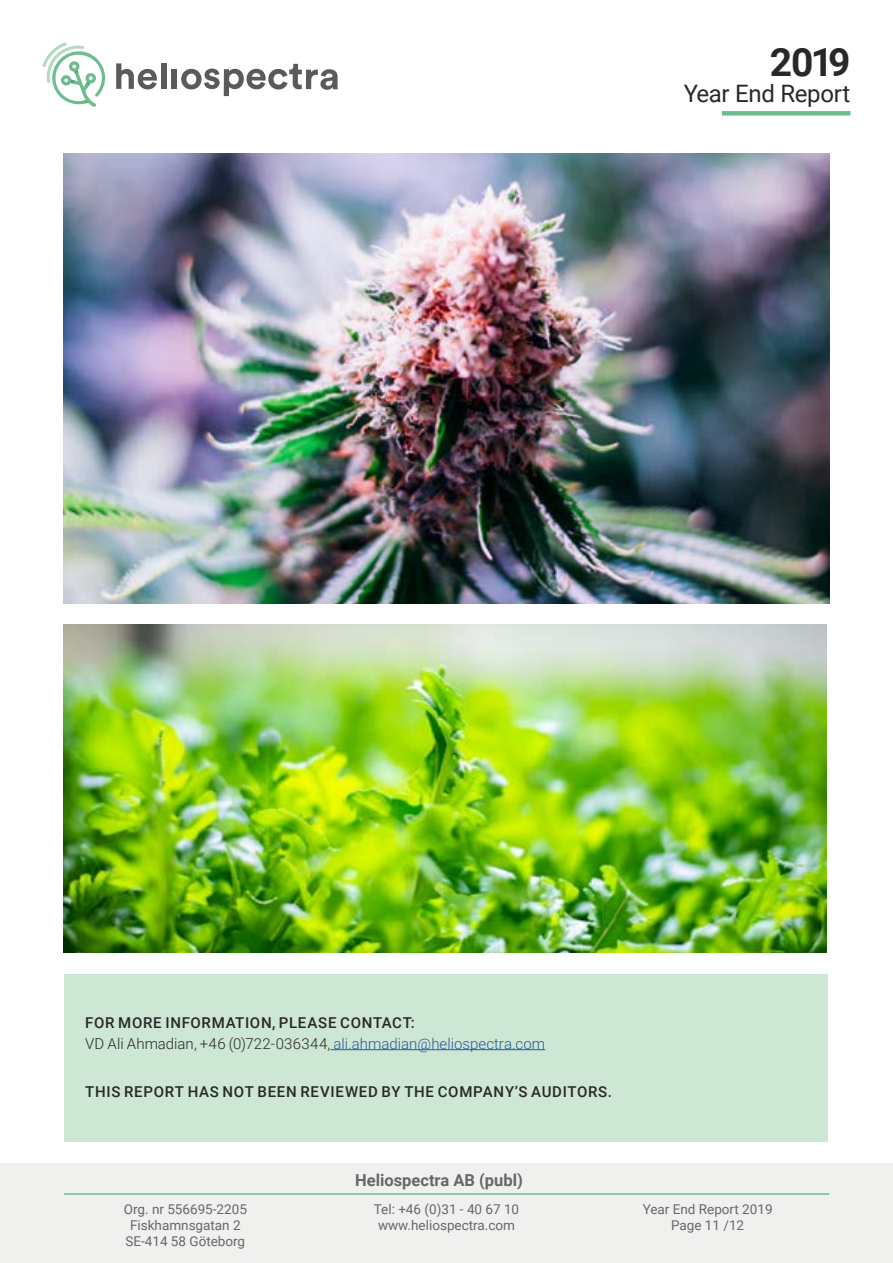
<style>
.page{position:relative;width:893px;height:1263px;background:#fff}
.page>*{position:absolute;margin:0;border:0;box-sizing:border-box;transform-origin:0 0}
.t1{font:700 39px "Roboto";color:#282827}
.t2{font:24px "Roboto";letter-spacing:-.01em;color:#282827}
.t3{font:700 16.5px "Roboto";color:#666766}
.t4{font:500 15px/21px "Roboto";letter-spacing:.045em;color:#282827}
.t5{font:13.5px/16.2px "Roboto";color:#666766;text-align:center}
.s1{font-weight:300}
.s2{font-weight:300;color:#275b9b}
</style>
<div class="page">
<div style="left:64px;top:974px;width:764px;height:168px;background:#cee6d4"></div>
<img style="left:64px;top:624px;width:762px;height:328px">
<img style="left:64px;top:153px;width:765px;height:450px">
<svg style="left:116px;top:63px;width:41px;height:26px"></svg>
<div style="left:161px;top:63px;width:5px;height:26px;background:#5a5a5a"></div>
<div style="left:172px;top:69px;width:5px;height:20px;background:#5a5a5a"></div>
<svg style="left:181px;top:64px;width:157px;height:32px"></svg>
<svg style="left:43px;top:43px;width:62px;height:64px"></svg>
<div style="left:722px;top:111px;width:128px;height:5px;background:#6ebd8f"></div>
<div style="left:0;top:1163px;width:893px;height:100px;background:#f0f0ef"></div>
<hr style="left:64px;top:1193px;width:765px;height:2px;background:#6ebd8f">
<hr style="left:330px;top:1049px;width:215px;height:1px;background:#275b9b">
<h1 class="t1" style="left:770px;top:35px;width:82px">2019</h1>
<h2 class="t2" style="left:684px;top:76px;width:168px">Year End Report</h2>
<p class="t4" style="left:85px;top:1011px;width:462px">FOR MORE INFORMATION, PLEASE CONTACT:<br><span class="s1">VD Ali Ahmadian, +46 (0)722-036344,</span> <span class="s2">ali.ahmadian@heliospectra.com</span></p>
<p class="t4" style="left:85px;top:1080px;width:528px">THIS REPORT HAS NOT BEEN REVIEWED BY THE COMPANY’S AUDITORS.</p>
<p class="t3" style="left:355px;top:1169px;width:169px">Heliospectra AB (publ)</p>
<p class="t5" style="left:124px;top:1200px;width:125px">Org. nr 556695-2205<br>Fiskhamnsgatan 2<br>SE-414 58 Göteborg</p>
<p class="t5" style="left:374px;top:1200px;width:147px">Tel: +46 (0)31 - 40 67 10 www.heliospectra.com</p>
<p class="t5" style="left:643px;top:1200px;width:131px">Year End Report 2019<br>Page 11 /12</p>
</div>
